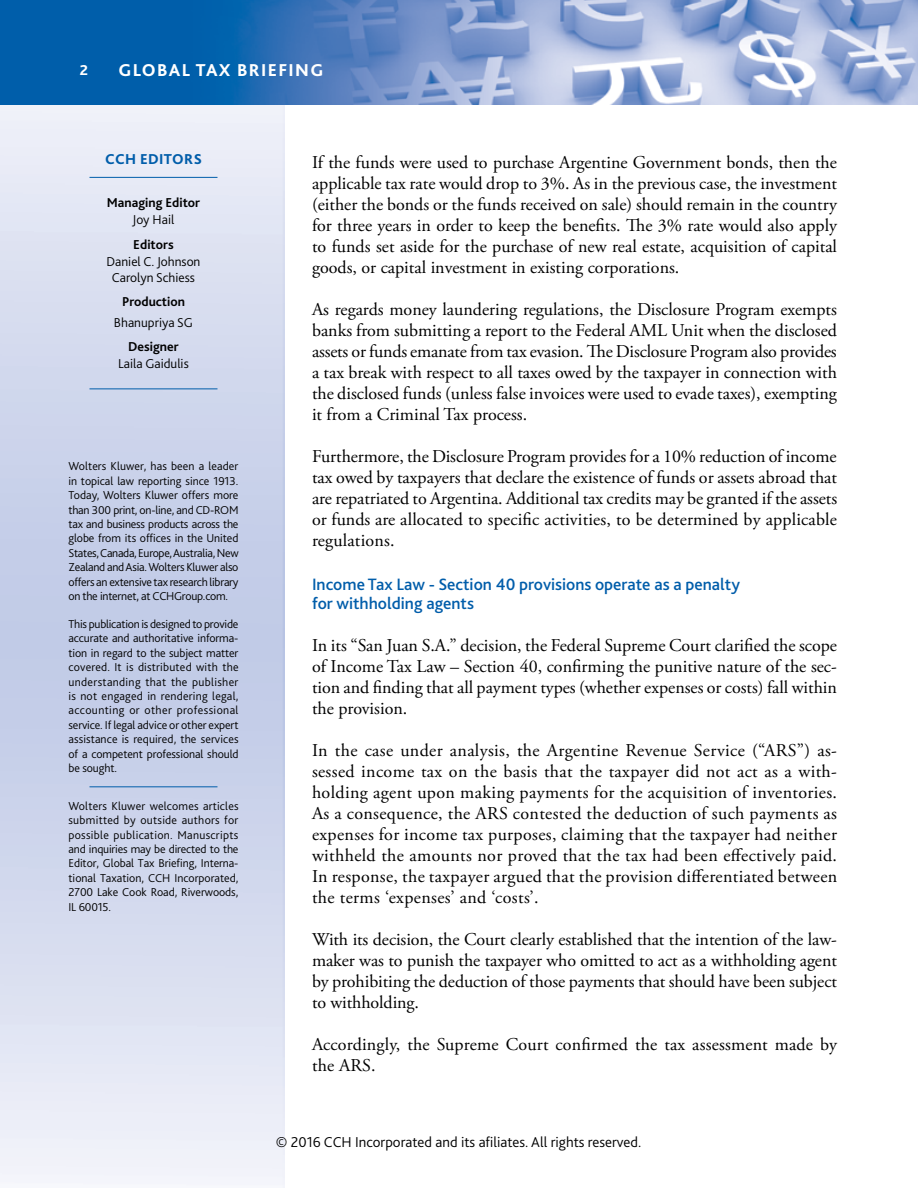
<style>
.page{position:relative;width:918px;height:1188px;background:#fff}
.page>*{position:absolute;margin:0;border:0;box-sizing:border-box;transform-origin:0 0}
.BODY_A{font:18px/21px "Adobe Garamond Pro";color:#000;text-align:justify}
.t1{font:800 18px "Bliss 2";letter-spacing:.075em;color:#fff}
.H2_A{font:500 17.25px/19.5px "Bliss 2";color:#005daa}
.t2{font:300 15px "Bliss 2";color:#000}
.t3{font:800 15px "Bliss 2";letter-spacing:.025em;color:#005daa}
.t4{font:800 15px "Bliss 2";color:#fff}
.t5{font:300 13.5px/16.5px "Bliss 2";color:#000;text-align:center}
.t6{font:700 13.5px "Bliss 2";color:#000}
.t7{font:300 12px/14.4px "Bliss 2";letter-spacing:-.01em;color:#000;text-align:justify}
</style>
<div class="page">
<img style="left:0;top:0;width:918px;height:105px">
<hr style="left:90px;top:177px;width:127px;height:1px;background:#005daa">
<hr style="left:90px;top:388px;width:127px;height:1px;background:#005daa">
<hr style="left:90px;top:786px;width:127px;height:1px;background:#005daa">
<p class="t4" style="left:80px;top:61px;width:10px">2</p>
<p class="t1" style="left:118px;top:59px;width:206px">GLOBAL TAX BRIEFING</p>
<p class="t3" style="left:105px;top:149px;width:98px">CCH EDITORS</p>
<p class="t6" style="left:107px;top:194px;width:95px">Managing Editor</p>
<p class="t5" style="left:133px;top:210px;width:43px">Joy Hail</p>
<p class="t6" style="left:133px;top:236px;width:42px">Editors</p>
<p class="t5" style="left:107px;top:252px;width:95px">Daniel C. Johnson<br>Carolyn Schiess</p>
<p class="t6" style="left:122px;top:293px;width:64px">Production</p>
<p class="t5" style="left:114px;top:314px;width:81px">Bhanupriya SG</p>
<p class="t6" style="left:128px;top:338px;width:52px">Designer</p>
<p class="t5" style="left:118px;top:354px;width:72px">Laila Gaidulis</p>
<p class="t7" style="left:69px;top:459px;width:172px">Wolters Kluwer, has been a leader in topical law reporting since 1913.<br>Today, Wolters Kluwer offers more than 300 print, on-line, and CD-ROM tax and business products across the globe from its offices in the United States, Canada, Europe, Australia, New Zealand and Asia. Wolters Kluwer also offers an extensive tax research library on the internet, at CCHGroup.com.</p>
<p class="t7" style="left:69px;top:616px;width:172px">This publication is designed to provide accurate and authoritative informa&shy;tion in regard to the subject matter covered. It is distributed with the understanding that the publisher is not engaged in rendering legal, accounting or other professional service. If legal advice or other expert assistance is required, the services of a competent professional should be sought.</p>
<p class="t7" style="left:69px;top:798px;width:172px">Wolters Kluwer welcomes articles submitted by outside authors for possible publication. Manuscripts and inquiries may be directed to the Editor, Global Tax Briefing, Interna&shy;tional Taxation, CCH Incorporated, 2700 Lake Cook Road, Riverwoods, IL 60015.</p>
<p class="BODY_A" style="left:312px;top:152px;width:527px">If the funds were used to purchase Argentine Government bonds, then the applicable tax rate would drop to 3%. As in the previous case, the investment (either the bonds or the funds received on sale) should remain in the country for three years in order to keep the benefits. The 3% rate would also apply to funds set aside for the purchase of new real estate, acquisition of capital goods, or capital investment in existing corporations.</p>
<p class="BODY_A" style="left:312px;top:299px;width:527px">As regards money laundering regulations, the Disclosure Program exempts banks from submitting a report to the Federal AML Unit when the disclosed assets or funds emanate from tax evasion. The Disclosure Program also provides a tax break with respect to all taxes owed by the taxpayer in connection with the disclosed funds (unless false invoices were used to evade taxes), exempting it from a Criminal Tax process.</p>
<p class="BODY_A" style="left:312px;top:446px;width:527px">Furthermore, the Disclosure Program provides for a 10% reduction of income tax owed by taxpayers that declare the existence of funds or assets abroad that are repatriated to Argentina. Additional tax credits may be granted if the assets or funds are allocated to specific activities, to be determined by applicable regulations.</p>
<p class="H2_A" style="left:312px;top:574px;width:430px">Income Tax Law - Section 40 provisions operate as a penalty for withholding agents</p>
<p class="BODY_A" style="left:312px;top:635px;width:527px">In its “San Juan S.A.” decision, the Federal Supreme Court clarified the scope of Income Tax Law – Section 40, confirming the punitive nature of the sec&shy;tion and finding that all payment types (whether expenses or costs) fall within the provision.</p>
<p class="BODY_A" style="left:312px;top:740px;width:527px">In the case under analysis, the Argentine Revenue Service (“ARS”) as&shy;sessed income tax on the basis that the taxpayer did not act as a with&shy;holding agent upon making payments for the acquisition of inventories.<br>As a consequence, the ARS contested the deduction of such payments as expenses for income tax purposes, claiming that the taxpayer had neither withheld the amounts nor proved that the tax had been effectively paid.<br>In response, the taxpayer argued that the provision differentiated between the terms ‘expenses’ and ‘costs’.</p>
<p class="BODY_A" style="left:312px;top:929px;width:527px">With its decision, the Court clearly established that the intention of the law&shy;maker was to punish the taxpayer who omitted to act as a withholding agent by prohibiting the deduction of those payments that should have been subject to withholding.</p>
<p class="BODY_A" style="left:312px;top:1034px;width:527px">Accordingly, the Supreme Court confirmed the tax assessment made by the ARS.</p>
<p class="t2" style="left:276px;top:1133px;width:367px">© 2016 CCH Incorporated and its afiliates. All rights reserved.</p>
</div>
